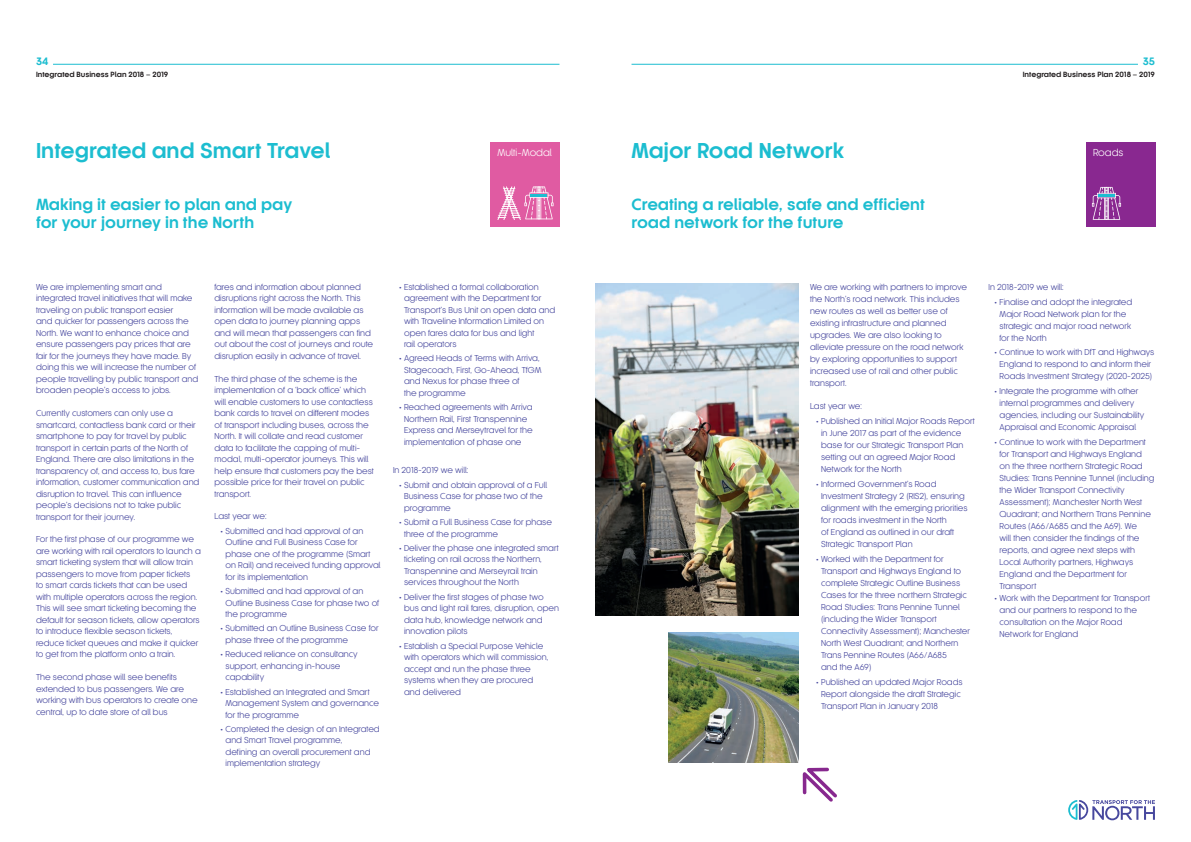
<style>
.page{position:relative;width:1191px;height:842px;background:#fff}
.page>*{position:absolute;margin:0;border:0;box-sizing:border-box;transform-origin:0 0}
.t1{font:700 20px "Korto";color:#1cbdd0}
.t2{font:700 15px/18px "Korto";color:#1cbdd0}
.t3{font:700 10px "Korto";color:#1cbdd0}
.t4{font:9.4px "Korto";color:#fff}
.t5{font:8px/11.5px "Korto";color:#47489e}
.t6{font:700 7px "Korto";color:#231f20}
</style>
<div class="page">
<hr style="left:53px;top:64px;width:506px;height:1px;background:#1cbdd0">
<hr style="left:631px;top:64px;width:507px;height:1px;background:#1cbdd0">
<svg style="left:1068px;top:800px;width:87px;height:20px"></svg>
<img style="left:595px;top:283px;width:203px;height:333px">
<img style="left:669px;top:632px;width:129px;height:131px">
<div style="left:490px;top:142px;width:69px;height:84px;background:#e05ba2"></div>
<svg style="left:497px;top:186px;width:56px;height:34px"></svg>
<div style="left:1086px;top:142px;width:69px;height:85px;background:#892890"></div>
<svg style="left:1092px;top:187px;width:29px;height:33px"></svg>
<hr style="left:1098px;top:194px;width:16px;height:3px;background:#1cbdd0">
<svg style="left:802px;top:767px;width:35px;height:35px"></svg>
<p class="t3" style="left:36px;top:55px;width:14px">34</p>
<p class="t6" style="left:36px;top:70px;width:134px">Integrated Business Plan 2018 – 2019</p>
<p class="t3" style="left:1142px;top:55px;width:14px">35</p>
<p class="t6" style="left:1022px;top:70px;width:134px">Integrated Business Plan 2018 – 2019</p>
<h1 class="t1" style="left:631px;top:138px;width:214px">Major Road Network</h1>
<h1 class="t1" style="left:36px;top:138px;width:296px">Integrated and Smart Travel</h1>
<h2 class="t2" style="left:36px;top:196px;width:258px">Making it easier to plan and pay for your journey in the North</h2>
<h2 class="t2" style="left:631px;top:196px;width:295px">Creating a reliable, safe and efficient road network for the future</h2>
<p class="t4" style="left:497px;top:147px;width:56px">Multi-Modal</p>
<p class="t4" style="left:1093px;top:147px;width:32px">Roads</p>
<p class="t5" style="left:36px;top:281px;width:164px">We are implementing smart and integrated travel initiatives that will make traveling on public transport easier<br>and quicker for passengers across the North. We want to enhance choice and ensure passengers pay prices that are fair for the journeys they have made. By doing this we will increase the number of people travelling by public transport and broaden people’s access to jobs.</p>
<p class="t5" style="left:36px;top:407px;width:165px">Currently customers can only use a smartcard, contactless bank card or their smartphone to pay for travel by public transport in certain parts of the North of England. There are also limitations in the transparency of, and access to, bus fare information, customer communication and disruption to travel. This can influence people’s decisions not to take public transport for their journey.</p>
<p class="t5" style="left:36px;top:534px;width:166px">For the first phase of our programme we are working with rail operators to launch a smart ticketing system that will allow train passengers to move from paper tickets<br>to smart cards tickets that can be used with multiple operators across the region.<br>This will see smart ticketing becoming the default for season tickets, allow operators to introduce flexible season tickets, reduce ticket queues and make it quicker to get from the platform onto a train.</p>
<p class="t5" style="left:36px;top:671px;width:163px">The second phase will see benefits extended to bus passengers. We are working with bus operators to create one central, up to date store of all bus</p>
<p class="t5" style="left:214px;top:281px;width:160px">fares and information about planned disruptions right across the North. This information will be made available as open data to journey planning apps and will mean that passengers can find out about the cost of journeys and route disruption easily in advance of travel.</p>
<p class="t5" style="left:214px;top:373px;width:161px">The third phase of the scheme is the implementation of a ‘back office’ which will enable customers to use contactless bank cards to travel on different modes of transport including buses, across the North. It will collate and read customer data to facilitate the capping of multi&shy;modal, multi-operator journeys. This will help ensure that customers pay the best possible price for their travel on public transport.</p>
<p class="t5" style="left:214px;top:511px;width:54px">Last year we:</p>
<p class="t5" style="left:225px;top:525px;width:156px;text-indent:-5px">• Submitted and had approval of an<br>Outline and Full Business Case for phase one of the programme (Smart on Rail) and received funding approval for its implementation</p>
<p class="t5" style="left:225px;top:585px;width:155px;text-indent:-5px">• Submitted and had approval of an<br>Outline Business Case for phase two of the programme</p>
<p class="t5" style="left:225px;top:623px;width:154px;text-indent:-5px">• Submitted an Outline Business Case for phase three of the programme</p>
<p class="t5" style="left:225px;top:648px;width:134px;text-indent:-5px">• Reduced reliance on consultancy support, enhancing in-house capability</p>
<p class="t5" style="left:225px;top:686px;width:155px;text-indent:-5px">• Established an Integrated and Smart<br>Management System and governance for the programme</p>
<p class="t5" style="left:225px;top:723px;width:156px;text-indent:-5px">• Completed the design of an Integrated and Smart Travel programme,<br>defining an overall procurement and implementation strategy</p>
<p class="t5" style="left:404px;top:281px;width:153px;text-indent:-5px">• Established a formal collaboration agreement with the Department for<br>Transport’s Bus Unit on open data and with Traveline Information Limited on open fares data for bus and light<br>rail operators</p>
<p class="t5" style="left:404px;top:353px;width:139px;text-indent:-5px">• Agreed Heads of Terms with Arriva,<br>Stagecoach, First, Go-Ahead, TfGM and Nexus for phase three of<br>the programme</p>
<p class="t5" style="left:404px;top:401px;width:130px;text-indent:-5px">• Reached agreements with Arriva<br>Northern Rail, First Transpennine<br>Express and Merseytravel for the implementation of phase one</p>
<p class="t5" style="left:393px;top:465px;width:77px">In 2018-2019 we will:</p>
<p class="t5" style="left:404px;top:479px;width:144px;text-indent:-5px">• Submit and obtain approval of a Full<br>Business Case for phase two of the programme</p>
<p class="t5" style="left:404px;top:516px;width:149px;text-indent:-5px">• Submit a Full Business Case for phase three of the programme</p>
<p class="t5" style="left:404px;top:542px;width:156px;text-indent:-5px">• Deliver the phase one integrated smart ticketing on rail across the Northern, Transpennine and Merseyrail train services throughout the North</p>
<p class="t5" style="left:404px;top:591px;width:156px;text-indent:-5px">• Deliver the first stages of phase two bus and light rail fares, disruption, open data hub, knowledge network and innovation pilots</p>
<p class="t5" style="left:404px;top:640px;width:146px;text-indent:-5px">• Establish a Special Purpose Vehicle with operators which will commission, accept and run the phase three systems when they are procured and delivered</p>
<p class="t5" style="left:810px;top:281px;width:159px;line-height:12px">We are working with partners to improve the North’s road network. This includes new routes as well as better use of existing infrastructure and planned upgrades. We are also looking to alleviate pressure on the road network by exploring opportunities to support increased use of rail and other public transport.</p>
<p class="t5" style="left:810px;top:400px;width:54px">Last year we:</p>
<p class="t5" style="left:821px;top:415px;width:155px;line-height:12px;text-indent:-5px">• Published an Initial Major Roads Report in June 2017 as part of the evidence base for our Strategic Transport Plan setting out an agreed Major Road Network for the North</p>
<p class="t5" style="left:821px;top:478px;width:148px;line-height:12px;text-indent:-5px">• Informed Government’s Road Investment Strategy 2 (RIS2), ensuring alignment with the emerging priorities for roads investment in the North<br>of England as outlined in our draft Strategic Transport Plan</p>
<p class="t5" style="left:821px;top:553px;width:150px;line-height:12px;text-indent:-5px">• Worked with the Department for<br>Transport and Highways England to complete Strategic Outline Business<br>Cases for the three northern Strategic<br>Road Studies: Trans Pennine Tunnel (including the Wider Transport<br>Connectivity Assessment); Manchester<br>North West Quadrant; and Northern<br>Trans Pennine Routes (A66/A685<br>and the A69)</p>
<p class="t5" style="left:821px;top:675px;width:143px;line-height:12px;text-indent:-5px">• Published an updated Major Roads<br>Report alongside the draft Strategic<br>Transport Plan in January 2018</p>
<p class="t5" style="left:988px;top:281px;width:77px">In 2018-2019 we will:</p>
<p class="t5" style="left:999px;top:296px;width:134px;line-height:12px;text-indent:-5px">• Finalise and adopt the integrated<br>Major Road Network plan for the strategic and major road network for the North</p>
<p class="t5" style="left:994px;top:346px;width:162px;line-height:12px;text-align:center">• Continue to work with DfT and Highways<br>England to respond to and inform their<br>Roads Investment Strategy (2020-2025)</p>
<p class="t5" style="left:999px;top:385px;width:146px;line-height:12px;text-indent:-5px">• Integrate the programme with other internal programmes and delivery agencies, including our Sustainability Appraisal and Economic Appraisal</p>
<p class="t5" style="left:999px;top:436px;width:156px;line-height:12px;text-indent:-5px">• Continue to work with the Department for Transport and Highways England on the three northern Strategic Road Studies: Trans Pennine Tunnel (including the Wider Transport Connectivity Assessment); Manchester North West Quadrant; and Northern Trans Pennine Routes (A66/A685 and the A69). We<br>will then consider the findings of the reports, and agree next steps with Local Authority partners, Highways England and the Department for Transport</p>
<p class="t5" style="left:999px;top:592px;width:152px;line-height:12px;text-indent:-5px">• Work with the Department for Transport and our partners to respond to the consultation on the Major Road<br>Network for England</p>
</div>
